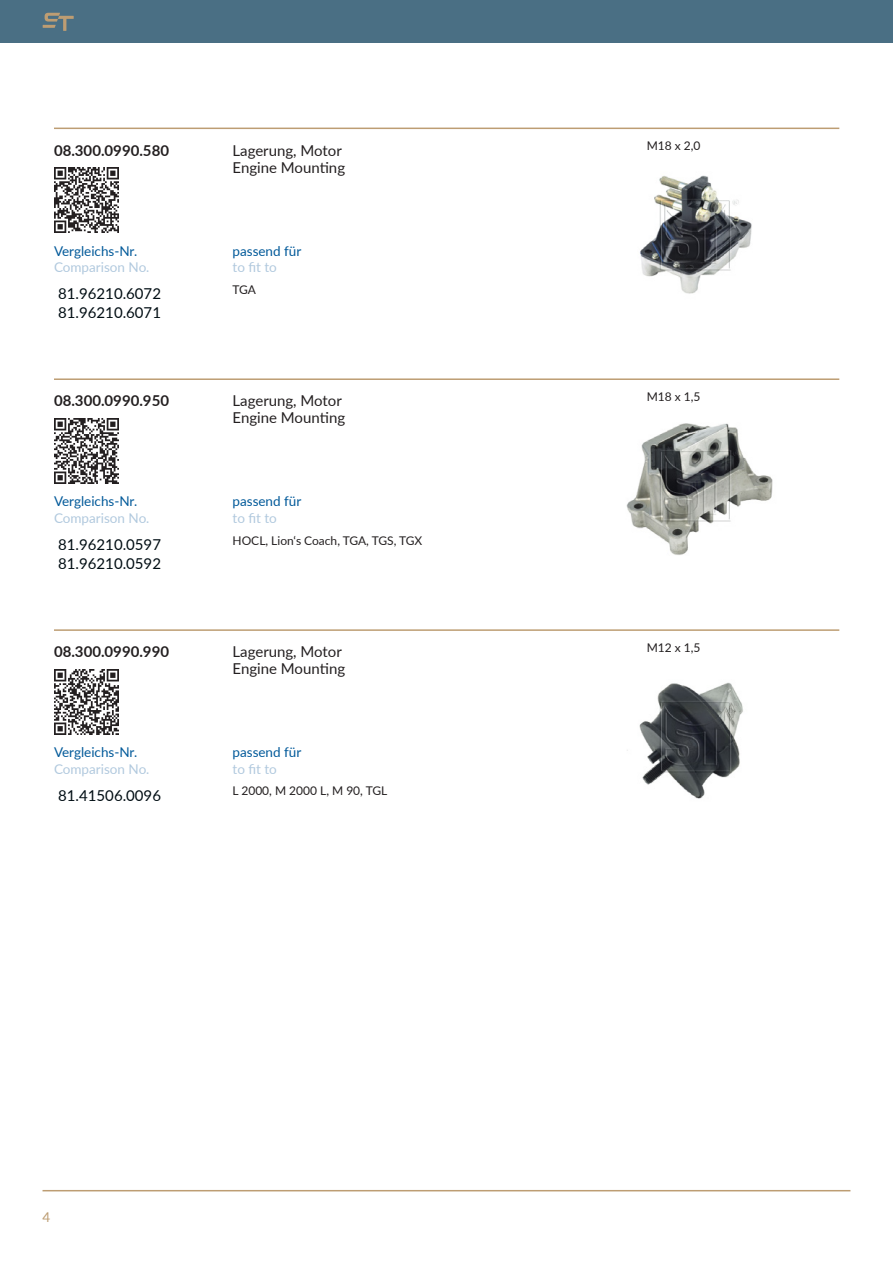
<style>
.page{position:relative;width:893px;height:1263px;background:#fff}
.page>*{position:absolute;margin:0;border:0;box-sizing:border-box;transform-origin:0 0}
.t1{font:15px/17px "Lato";color:#231f20}
.t2{font:15px/18.5px "Lato";color:#000d13}
.t3{font:700 15px "Lato";color:#231f20}
.t4{font:13.5px "Lato";color:#005999}
.t5{font:13.5px "Lato";color:#b1c9de}
.t6{font:13.5px "Lato";color:#bd9d73}
.t7{font:12px "Lato";color:#231f20}
</style>
<div class="page">
<div style="left:0;top:0;width:893px;height:43px;background:#4a6f84"></div>
<svg style="left:43px;top:13px;width:31px;height:18px"></svg>
<hr style="left:43px;top:1190px;width:807px;height:1px;background:#bd9d73">
<hr style="left:54px;top:128px;width:785px;height:1px;background:#bd9d73">
<img style="left:54px;top:168px;width:65px;height:64px">
<img style="left:640px;top:175px;width:112px;height:119px">
<hr style="left:54px;top:378px;width:785px;height:2px;background:#bd9d73">
<img style="left:54px;top:419px;width:65px;height:64px">
<img style="left:626px;top:423px;width:147px;height:132px">
<hr style="left:54px;top:629px;width:785px;height:2px;background:#bd9d73">
<img style="left:54px;top:670px;width:65px;height:64px">
<img style="left:627px;top:682px;width:116px;height:117px">
<p class="t3" style="left:54px;top:139px;width:117px">08.300.0990.580</p>
<p class="t1" style="left:233px;top:141px;width:114px">Lagerung, Motor<br>Engine Mounting</p>
<p class="t4" style="left:54px;top:241px;width:85px">Vergleichs-Nr.</p>
<p class="t5" style="left:54px;top:257px;width:97px">Comparison No.</p>
<p class="t2" style="left:58px;top:284px;width:104px">81.96210.6072<br>81.96210.6071</p>
<p class="t4" style="left:233px;top:241px;width:70px">passend für</p>
<p class="t5" style="left:233px;top:257px;width:46px">to fit to</p>
<p class="t7" style="left:233px;top:281px;width:25px">TGA</p>
<p class="t3" style="left:54px;top:390px;width:117px">08.300.0990.950</p>
<p class="t1" style="left:233px;top:392px;width:114px">Lagerung, Motor<br>Engine Mounting</p>
<p class="t4" style="left:54px;top:492px;width:85px">Vergleichs-Nr.</p>
<p class="t5" style="left:54px;top:508px;width:97px">Comparison No.</p>
<p class="t2" style="left:58px;top:535px;width:104px">81.96210.0597<br>81.96210.0592</p>
<p class="t4" style="left:233px;top:492px;width:70px">passend für</p>
<p class="t5" style="left:233px;top:508px;width:46px">to fit to</p>
<p class="t7" style="left:233px;top:532px;width:191px">HOCL, Lion‘s Coach, TGA, TGS, TGX</p>
<p class="t3" style="left:54px;top:641px;width:117px">08.300.0990.990</p>
<p class="t1" style="left:233px;top:643px;width:114px">Lagerung, Motor<br>Engine Mounting</p>
<p class="t4" style="left:54px;top:743px;width:85px">Vergleichs-Nr.</p>
<p class="t5" style="left:54px;top:759px;width:97px">Comparison No.</p>
<p class="t2" style="left:58px;top:786px;width:104px">81.41506.0096</p>
<p class="t4" style="left:233px;top:743px;width:70px">passend für</p>
<p class="t5" style="left:233px;top:759px;width:46px">to fit to</p>
<p class="t7" style="left:233px;top:782px;width:156px">L 2000, M 2000 L, M 90, TGL</p>
<p class="t6" style="left:43px;top:1207px;width:9px">4</p>
<p class="t7" style="left:647px;top:137px;width:55px">M18 x 2,0</p>
<p class="t7" style="left:647px;top:388px;width:55px">M18 x 1,5</p>
<p class="t7" style="left:647px;top:639px;width:55px">M12 x 1,5</p>
</div>
